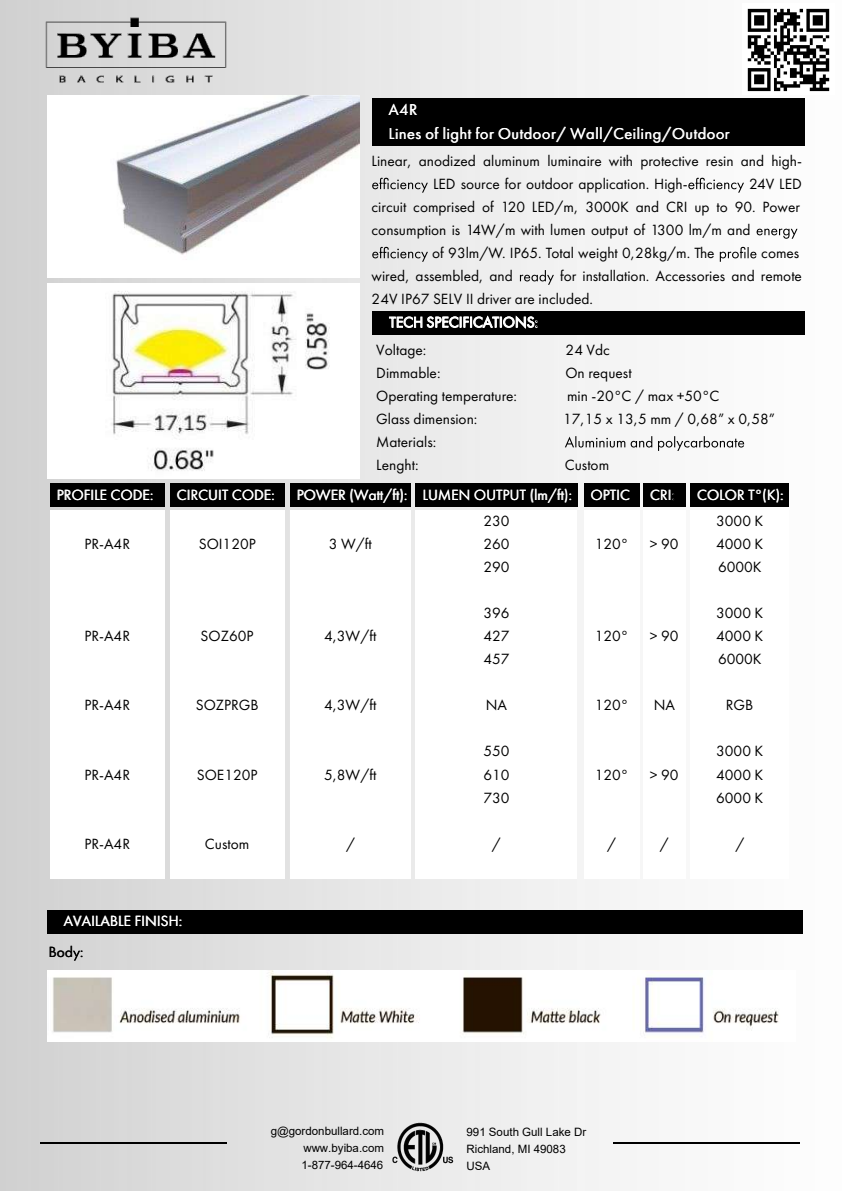
<style>
.page{position:relative;width:842px;height:1191px;background:#fff}
.page>*{position:absolute;margin:0;border:0;box-sizing:border-box;transform-origin:0 0}
.t1{font:16.3px/24px "Futura New";letter-spacing:.03em;color:#fff}
.t2{font:15.4px/23px "Futura New";color:#000;text-align:justify}
.t3{font:15.4px "Futura New";color:#fff}
.t4{font:11.5px/17.3px "Arial";color:#000}
.s1{color:#000}
</style>
<div class="page">
<img style="left:0;top:0;width:805px;height:1190px">
<img style="left:0;top:0;width:269px;height:94px">
<img style="left:742px;top:4px;width:88px;height:90px">
<img style="left:47px;top:95px;width:312px;height:182px">
<img style="left:47px;top:283px;width:313px;height:195px">
<img style="left:47px;top:971px;width:749px;height:71px">
<img style="left:388px;top:1122px;width:68px;height:51px">
<hr style="left:613px;top:1142px;width:187px;height:2px;background:#000">
<hr style="left:40px;top:1142px;width:187px;height:2px;background:#000">
<div style="left:372px;top:98px;width:432px;height:48px;background:#000"></div>
<svg style="left:372px;top:178px;width:56px;height:15px"></svg>
<svg style="left:688px;top:178px;width:56px;height:15px"></svg>
<svg style="left:757px;top:229px;width:41px;height:10px"></svg>
<svg style="left:372px;top:247px;width:56px;height:15px"></svg>
<svg style="left:720px;top:247px;width:36px;height:15px"></svg>
<svg style="left:520px;top:270px;width:34px;height:15px"></svg>
<div style="left:372px;top:311px;width:433px;height:23px;background:#000"></div>
<svg style="left:389px;top:316px;width:149px;height:13px"></svg>
<svg style="left:565px;top:436px;width:179px;height:15px"></svg>
<div style="left:50px;top:484px;width:114px;height:23px;background:#000"></div>
<div style="left:170px;top:484px;width:114px;height:23px;background:#000"></div>
<div style="left:290px;top:484px;width:121px;height:23px;background:#000"></div>
<div style="left:416px;top:484px;width:162px;height:23px;background:#000"></div>
<div style="left:584px;top:484px;width:55px;height:23px;background:#000"></div>
<div style="left:643px;top:484px;width:42px;height:23px;background:#000"></div>
<div style="left:690px;top:484px;width:99px;height:23px;background:#000"></div>
<div style="left:50px;top:510px;width:114px;height:368px;background:#fff"></div>
<div style="left:170px;top:510px;width:114px;height:368px;background:#fff"></div>
<div style="left:290px;top:510px;width:121px;height:368px;background:#fff"></div>
<div style="left:416px;top:510px;width:161px;height:368px;background:#fff"></div>
<div style="left:584px;top:510px;width:55px;height:368px;background:#fff"></div>
<div style="left:643px;top:510px;width:42px;height:368px;background:#fff"></div>
<div style="left:690px;top:510px;width:99px;height:368px;background:#fff"></div>
<div style="left:47px;top:910px;width:756px;height:23px;background:#000"></div>
<svg style="left:73px;top:951px;width:7px;height:10px"></svg>
<p class="t1" style="left:388px;top:97px;width:343px">A4R<br>Lines of light for Outdoor/ Wall/Ceiling/Outdoor</p>
<p class="t2" style="left:433px;top:149px;width:370px;text-indent:-62px">Linear, anodized aluminum luminaire with protective resin and high-<br>LED source for outdoor application. High-</p>
<p class="t2" style="left:749px;top:172px;width:54px">24V LED</p>
<p class="t2" style="left:372px;top:195px;width:430px">circuit comprised of 120 LED/m, 3000K and CRI up to 90. Power</p>
<p class="t2" style="left:372px;top:218px;width:381px">consumption is 14W/m with lumen output of 1300 lm/m and</p>
<p class="t2" style="left:432px;top:242px;width:284px">of 93lm/W. IP65. Total weight 0,28kg/m. The</p>
<p class="t2" style="left:761px;top:242px;width:40px">comes</p>
<p class="t2" style="left:372px;top:265px;width:143px">wired, assembled, and</p>
<p class="t2" style="left:560px;top:265px;width:243px">for installation. Accessories and remote</p>
<p class="t2" style="left:372px;top:288px;width:223px">24V IP67 SELV II driver are included.</p>
<p class="t3" style="left:389px;top:313px;width:151px"><span class="s1">TECH</span> SPECIFICATIONS:</p>
<p class="t2" style="left:376px;top:339px;width:52px">Voltage:</p>
<p class="t2" style="left:566px;top:339px;width:46px">24 Vdc</p>
<p class="t2" style="left:376px;top:362px;width:66px">Dimmable:</p>
<p class="t2" style="left:565px;top:362px;width:68px">On request</p>
<p class="t2" style="left:376px;top:385px;width:142px">Operating temperature:</p>
<p class="t2" style="left:567px;top:385px;width:154px">min -20°C / max +50°C</p>
<p class="t2" style="left:376px;top:408px;width:103px">Glass dimension:</p>
<p class="t2" style="left:563px;top:408px;width:213px">17,15 x 13,5 mm / 0,68” x 0,58”</p>
<p class="t2" style="left:376px;top:431px;width:61px">Materials:<br>Lenght:</p>
<p class="t2" style="left:565px;top:454px;width:46px">Custom</p>
<p class="t3" style="left:57px;top:486px;width:98px">PROFILE CODE:</p>
<p class="t3" style="left:177px;top:486px;width:99px">CIRCUIT CODE:</p>
<p class="t3" style="left:297px;top:486px;width:112px">POWER (Watt/ft):</p>
<p class="t3" style="left:423px;top:486px;width:209px">LUMEN OUTPUT (lm/ft): OPTIC</p>
<p class="t3" style="left:650px;top:486px;width:26px">CRI:</p>
<p class="t3" style="left:697px;top:486px;width:88px">COLOR T°(K):</p>
<p class="t2" style="left:84px;top:532px;width:47px">PR-A4R</p>
<p class="t2" style="left:483px;top:509px;width:28px">230<br>260<br>290</p>
<p class="t2" style="left:483px;top:602px;width:28px">396<br>427<br>457</p>
<p class="t2" style="left:486px;top:694px;width:23px">NA</p>
<p class="t2" style="left:483px;top:740px;width:28px">550<br>610<br>730</p>
<p class="t2" style="left:492px;top:832px;width:11px">/</p>
<p class="t2" style="left:716px;top:509px;width:49px">3000 K 4000 K 6000K</p>
<p class="t2" style="left:716px;top:602px;width:49px">3000 K 4000 K 6000K</p>
<p class="t2" style="left:726px;top:694px;width:29px">RGB</p>
<p class="t2" style="left:716px;top:740px;width:49px">3000 K 4000 K 6000 K</p>
<p class="t2" style="left:735px;top:832px;width:11px">/</p>
<p class="t2" style="left:329px;top:532px;width:45px">3 W/ft</p>
<p class="t2" style="left:199px;top:532px;width:59px">SOI120P</p>
<p class="t2" style="left:595px;top:532px;width:35px">120°</p>
<p class="t2" style="left:650px;top:532px;width:30px">&gt; 90</p>
<p class="t2" style="left:324px;top:625px;width:54px">4,3W/ft</p>
<p class="t2" style="left:84px;top:625px;width:47px">PR-A4R</p>
<p class="t2" style="left:201px;top:625px;width:54px">SOZ60P</p>
<p class="t2" style="left:595px;top:625px;width:35px">120°</p>
<p class="t2" style="left:650px;top:625px;width:30px">&gt; 90</p>
<p class="t2" style="left:324px;top:694px;width:54px">4,3W/ft</p>
<p class="t2" style="left:84px;top:694px;width:47px">PR-A4R</p>
<p class="t2" style="left:654px;top:694px;width:23px">NA</p>
<p class="t2" style="left:196px;top:694px;width:64px">SOZPRGB</p>
<p class="t2" style="left:595px;top:694px;width:35px">120°</p>
<p class="t2" style="left:324px;top:763px;width:54px">5,8W/ft</p>
<p class="t2" style="left:84px;top:763px;width:47px">PR-A4R</p>
<p class="t2" style="left:197px;top:763px;width:62px">SOE120P</p>
<p class="t2" style="left:595px;top:763px;width:35px">120°</p>
<p class="t2" style="left:650px;top:763px;width:30px">&gt; 90</p>
<p class="t2" style="left:346px;top:832px;width:11px">/</p>
<p class="t2" style="left:607px;top:832px;width:11px">/</p>
<p class="t2" style="left:660px;top:832px;width:11px">/</p>
<p class="t2" style="left:84px;top:832px;width:47px">PR-A4R</p>
<p class="t2" style="left:205px;top:832px;width:46px">Custom</p>
<p class="t3" style="left:64px;top:912px;width:120px">AVAILABLE FINISH:</p>
<p class="t2" style="left:48px;top:940px;width:36px">Bod :</p>
<p class="t4" style="left:301px;top:1122px;width:84px;text-align:justify;text-indent:-31px">g@gordonbullard.com www.byiba.com 1-877-964-4646</p>
<p class="t4" style="left:467px;top:1123px;width:121px">991 South Gull Lake Dr<br>Richland, MI 49083<br>USA</p>
</div>
